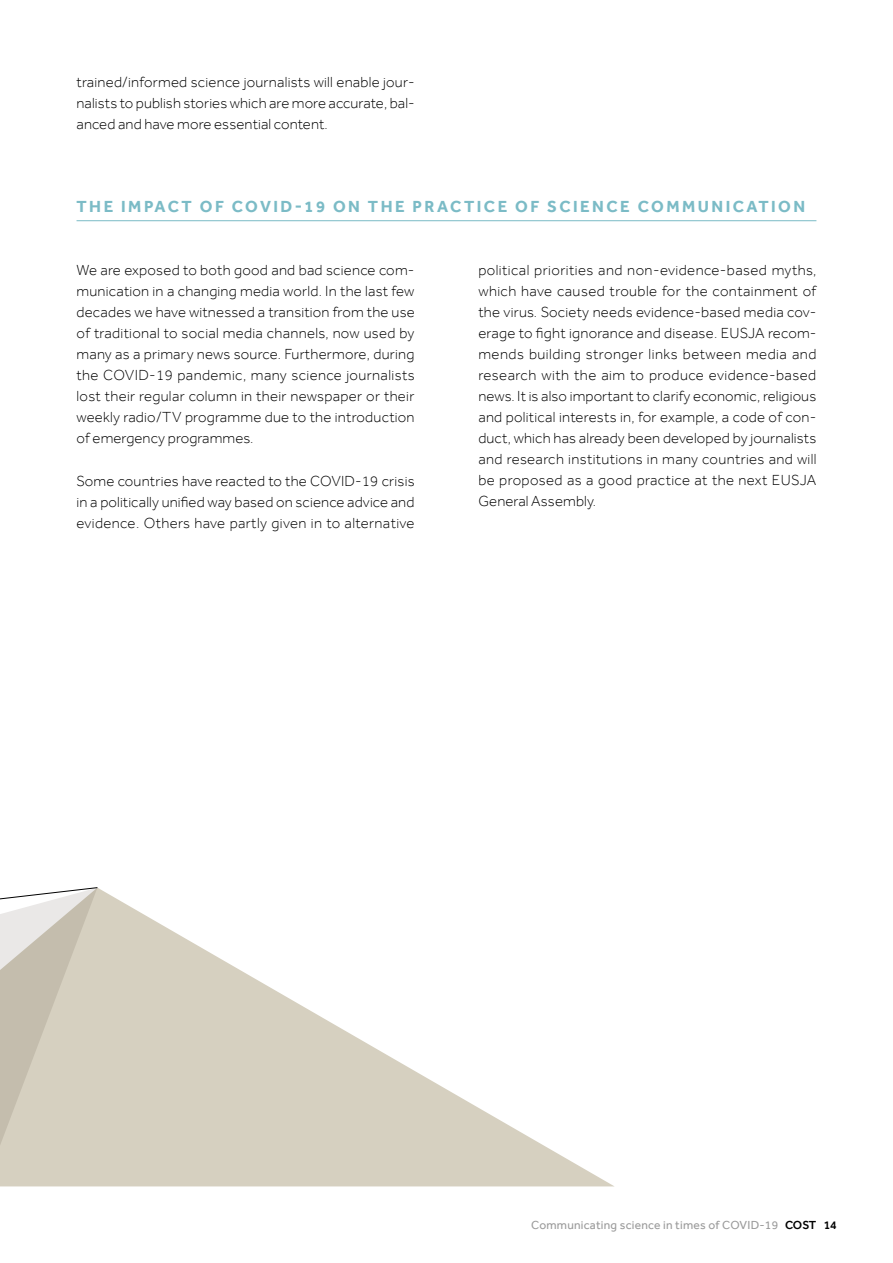
<style>
.page{position:relative;width:893px;height:1263px;background:#fff}
.page>*{position:absolute;margin:0;border:0;box-sizing:border-box;transform-origin:0 0}
.t1{font:700 16.5px "Effra";letter-spacing:.15em;color:#7bbbc6}
.t2{font:300 15px/21px "Effra";letter-spacing:.01em;color:#000;text-align:justify}
.t3{font:12px "Effra";letter-spacing:.02em;color:#9b9b9b}
.s1{font-weight:500;color:#000}
</style>
<div class="page">
<svg style="left:98px;top:888px;width:516px;height:298px"></svg>
<svg style="left:0;top:887px;width:98px;height:299px;background:#d3cdc0"></svg>
<hr style="left:77px;top:220px;width:739px;height:1px;background:#7bbbc6">
<p class="t2" style="left:77px;top:71px;width:340px">trained/informed science journalists will enable jour&shy;nalists to publish stories which are more accurate, bal&shy;anced and have more essential content.</p>
<p class="t1" style="left:77px;top:196px;width:730px">THE IMPACT OF COVID-19 ON THE PRACTICE OF SCIENCE COMMUNICATION</p>
<p class="t2" style="left:77px;top:260px;width:340px">We are exposed to both good and bad science com&shy;munication in a changing media world. In the last few decades we have witnessed a transition from the use of traditional to social media channels, now used by many as a primary news source. Furthermore, during the COVID-19 pandemic, many science journalists lost their regular column in their newspaper or their weekly radio/TV programme due to the introduction of emergency programmes.</p>
<p class="t2" style="left:77px;top:470px;width:340px">Some countries have reacted to the COVID-19 crisis in a politically unified way based on science advice and evidence. Others have partly given in to alternative</p>
<p class="t2" style="left:478px;top:260px;width:340px">political priorities and non-evidence-based myths, which have caused trouble for the containment of the virus. Society needs evidence-based media cov&shy;erage to fight ignorance and disease. EUSJA recom&shy;mends building stronger links between media and research with the aim to produce evidence-based news. It is also important to clarify economic, religious and political interests in, for example, a code of con&shy;duct, which has already been developed by journalists and research institutions in many countries and will be proposed as a good practice at the next EUSJA General Assembly.</p>
<p class="t3" style="left:531px;top:1217px;width:307px">Communicating science in times of COVID-19 <span class="s1">COST 14</span></p>
</div>
